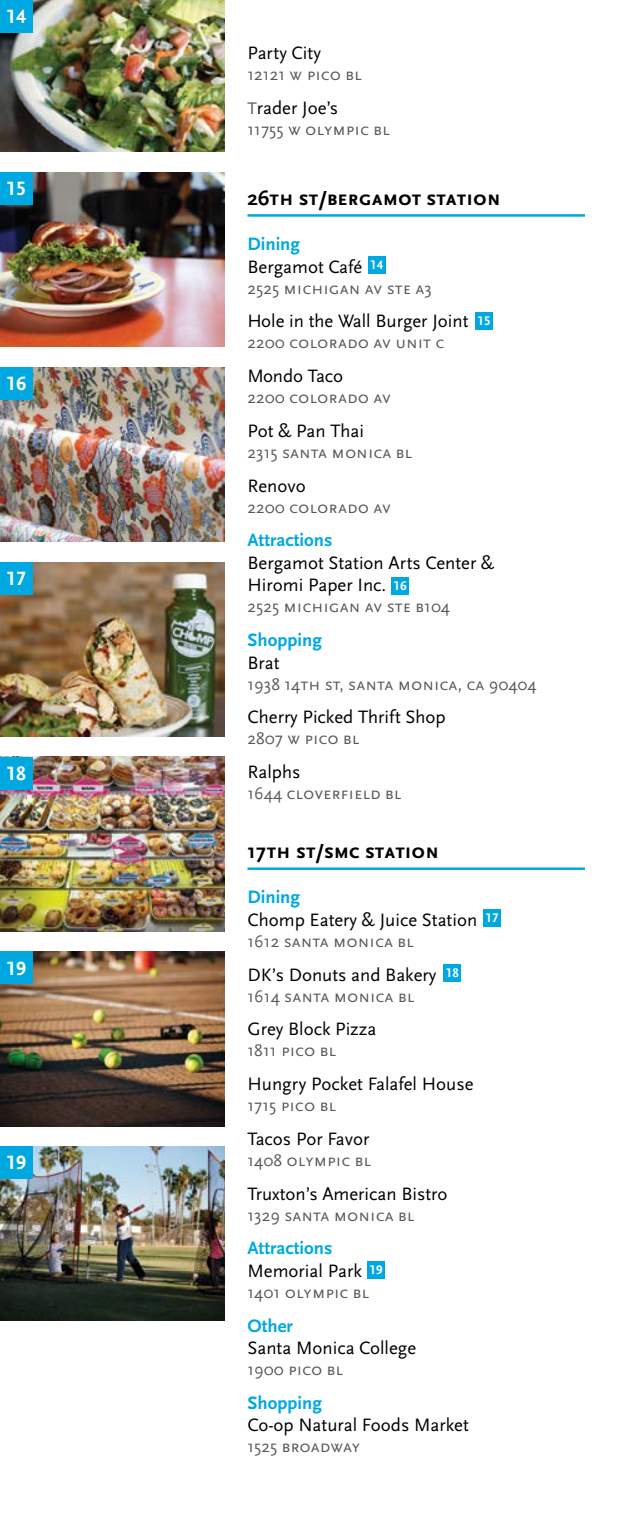
<style>
.page{position:relative;width:630px;height:1530px;background:#fff}
.page>*{position:absolute;margin:0;border:0;box-sizing:border-box;transform-origin:0 0}
.t1{font:700 21.25px "Scala Sans Caps";color:#000}
.t2{font:700 20.25px "Scala Sans Caps";color:#fff}
.t3{font:18.75px/22.5px "Scala Sans";color:#000}
.t4{font:700 18.75px "Scala Sans";color:#00a8e1}
.t5{font:17.5px "Scala Sans Caps";color:#58595b}
.t6{font:700 13px "Scala Sans Caps";color:#fff}
.s1{font-family:"Scala Sans Caps";font-size:17.5px;color:#58595b}
.s2{font-family:"Scala Sans"}
</style>
<div class="page">
<hr style="left:248px;top:214px;width:337px;height:3px;background:#00a8e1">
<hr style="left:248px;top:867px;width:337px;height:3px;background:#00a8e1">
<img style="left:0;top:367px;width:225px;height:175px">
<img style="left:0;top:562px;width:225px;height:174px">
<img style="left:0;top:757px;width:225px;height:174px">
<img style="left:0;top:952px;width:225px;height:174px">
<img style="left:0;top:1147px;width:225px;height:174px">
<img style="left:0;top:0;width:225px;height:152px">
<img style="left:0;top:172px;width:225px;height:175px">
<div style="left:0;top:0;width:32px;height:32px;background:#00a8e1"></div>
<div style="left:0;top:367px;width:32px;height:33px;background:#00a8e1"></div>
<div style="left:0;top:172px;width:32px;height:33px;background:#00a8e1"></div>
<div style="left:0;top:562px;width:32px;height:32px;background:#00a8e1"></div>
<div style="left:0;top:757px;width:32px;height:32px;background:#00a8e1"></div>
<div style="left:0;top:952px;width:32px;height:32px;background:#00a8e1"></div>
<div style="left:0;top:1147px;width:32px;height:32px;background:#00a8e1"></div>
<div style="left:368px;top:256px;width:17px;height:18px;background:#00a8e1"></div>
<div style="left:475px;top:312px;width:18px;height:18px;background:#00a8e1"></div>
<div style="left:392px;top:577px;width:17px;height:17px;background:#00a8e1"></div>
<div style="left:483px;top:909px;width:18px;height:17px;background:#00a8e1"></div>
<div style="left:444px;top:964px;width:17px;height:17px;background:#00a8e1"></div>
<div style="left:367px;top:1261px;width:18px;height:17px;background:#00a8e1"></div>
<p class="t2" style="left:6px;top:5px;width:22px">14</p>
<p class="t2" style="left:6px;top:177px;width:22px">15</p>
<p class="t2" style="left:6px;top:372px;width:22px">16</p>
<p class="t2" style="left:6px;top:567px;width:22px">17</p>
<p class="t2" style="left:6px;top:762px;width:22px">18</p>
<p class="t2" style="left:6px;top:957px;width:22px">19</p>
<p class="t2" style="left:6px;top:1151px;width:22px">19</p>
<p class="t3" style="left:248px;top:42px;width:75px">Party City</p>
<p class="t5" style="left:248px;top:65px;width:116px">12121 w pico bl</p>
<p class="t3" style="left:248px;top:97px;width:92px"><span class="s1">T</span>rader Joe’s</p>
<p class="t5" style="left:248px;top:120px;width:144px">11755 w olympic bl</p>
<p class="t1" style="left:248px;top:186px;width:255px"><span class="s2">26</span>th st/bergamot station</p>
<p class="t4" style="left:248px;top:234px;width:54px">Dining</p>
<p class="t3" style="left:248px;top:256px;width:116px">Bergamot Café</p>
<p class="t5" style="left:248px;top:279px;width:186px">2525 michigan av ste a3</p>
<p class="t3" style="left:248px;top:310px;width:223px">Hole in the Wall Burger Joint</p>
<p class="t5" style="left:248px;top:333px;width:199px">2200 colorado av unit c</p>
<p class="t3" style="left:248px;top:365px;width:97px">Mondo Taco</p>
<p class="t5" style="left:248px;top:388px;width:145px">2200 colorado av</p>
<p class="t3" style="left:248px;top:420px;width:118px">Pot &amp; Pan Thai</p>
<p class="t5" style="left:248px;top:443px;width:166px">2315 santa monica bl</p>
<p class="t3" style="left:248px;top:475px;width:60px">Renovo</p>
<p class="t5" style="left:248px;top:498px;width:145px">2200 colorado av</p>
<p class="t4" style="left:248px;top:530px;width:87px">Attractions</p>
<p class="t3" style="left:248px;top:552px;width:248px">Bergamot Station Arts Center &amp;<br>Hiromi Paper Inc.</p>
<p class="t5" style="left:248px;top:597px;width:204px">2525 michigan av ste b104</p>
<p class="t4" style="left:248px;top:630px;width:76px">Shopping</p>
<p class="t3" style="left:248px;top:652px;width:34px">Brat</p>
<p class="t5" style="left:248px;top:675px;width:291px">1938 14th st, santa monica, ca 90404</p>
<p class="t3" style="left:248px;top:706px;width:200px">Cherry Picked Thrift Shop</p>
<p class="t5" style="left:248px;top:729px;width:114px">2807 w pico bl</p>
<p class="t3" style="left:248px;top:761px;width:54px">Ralphs</p>
<p class="t5" style="left:248px;top:784px;width:155px">1644 cloverfield bl</p>
<p class="t6" style="left:370px;top:258px;width:14px">14</p>
<p class="t6" style="left:478px;top:314px;width:14px">15</p>
<p class="t6" style="left:394px;top:578px;width:15px">16</p>
<p class="t1" style="left:248px;top:840px;width:193px"><span class="s2">17</span>th st/smc station</p>
<p class="t4" style="left:248px;top:887px;width:54px">Dining</p>
<p class="t3" style="left:248px;top:909px;width:231px">Chomp Eatery &amp; Juice Station</p>
<p class="t5" style="left:248px;top:932px;width:168px">1612 santa monica bl</p>
<p class="t3" style="left:248px;top:964px;width:190px">DK’s Donuts and Bakery</p>
<p class="t5" style="left:248px;top:987px;width:168px">1614 santa monica bl</p>
<p class="t3" style="left:248px;top:1018px;width:130px">Grey Block Pizza</p>
<p class="t5" style="left:248px;top:1041px;width:90px">1811 pico bl</p>
<p class="t3" style="left:248px;top:1073px;width:228px">Hungry Pocket Falafel House</p>
<p class="t5" style="left:248px;top:1096px;width:90px">1715 pico bl</p>
<p class="t3" style="left:248px;top:1128px;width:124px">Tacos Por Favor</p>
<p class="t5" style="left:248px;top:1151px;width:125px">1408 olympic bl</p>
<p class="t3" style="left:248px;top:1183px;width:202px">Truxton’s American Bistro</p>
<p class="t5" style="left:248px;top:1206px;width:168px">1329 santa monica bl</p>
<p class="t4" style="left:248px;top:1238px;width:87px">Attractions</p>
<p class="t3" style="left:248px;top:1260px;width:116px">Memorial Park</p>
<p class="t5" style="left:248px;top:1283px;width:123px">1401 olympic bl</p>
<p class="t4" style="left:248px;top:1316px;width:47px">Other</p>
<p class="t3" style="left:248px;top:1337px;width:170px">Santa Monica College</p>
<p class="t5" style="left:248px;top:1360px;width:97px">1900 pico bl</p>
<p class="t4" style="left:248px;top:1393px;width:76px">Shopping</p>
<p class="t3" style="left:248px;top:1414px;width:223px">Co-op Natural Foods Market</p>
<p class="t5" style="left:248px;top:1437px;width:114px">1525 broadway</p>
<p class="t6" style="left:446px;top:965px;width:15px">18</p>
<p class="t6" style="left:370px;top:1262px;width:15px">19</p>
<p class="t6" style="left:486px;top:910px;width:15px">17</p>
</div>
